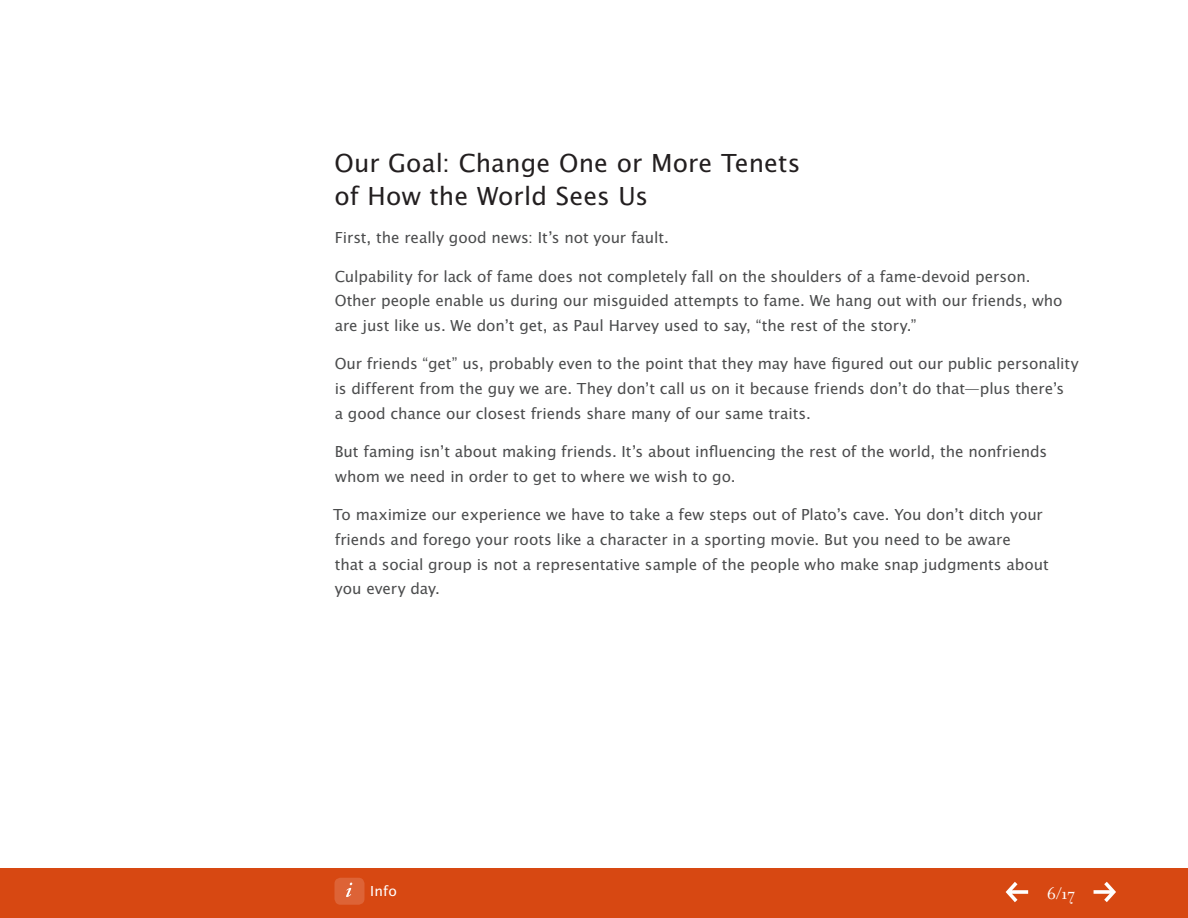
<style>
.page{position:relative;width:1188px;height:918px;background:#fff}
.page>*{position:absolute;margin:0;border:0;box-sizing:border-box;transform-origin:0 0}
.t1{font:27px/33px "Lucida Sans EFOP";letter-spacing:.005em;color:#231f20}
.t2{font:18px "Filosofia OT";color:#fff}
.t3{font:16.5px/24.8px "Lucida Sans EFOP";letter-spacing:-.005em;color:#4b4c4d}
.t4{font:15px "Lucida Sans EFOP";color:#fff}
</style>
<div class="page">
<div style="left:0;top:869px;width:1188px;height:49px;background:#d74812"></div>
<div style="left:334px;top:878px;width:30px;height:27px;background:#dd6336;border-radius:6px"></div>
<svg style="left:346px;top:883px;width:6px;height:14px"></svg>
<svg style="left:1006px;top:882px;width:22px;height:20px"></svg>
<svg style="left:1094px;top:882px;width:22px;height:20px"></svg>
<h1 class="t1" style="left:334px;top:148px;width:468px">Our Goal: Change One or More Tenets of How the World Sees Us</h1>
<p class="t3" style="left:335px;top:226px;width:335px">First, the really good news: It’s not your fault.</p>
<p class="t3" style="left:335px;top:265px;width:729px">Culpability for lack of fame does not completely fall on the shoulders of a fame-devoid person.<br>Other people enable us during our misguided attempts to fame. We hang out with our friends, who are just like us. We don’t get, as Paul Harvey used to say, “the rest of the story.”</p>
<p class="t3" style="left:335px;top:352px;width:746px">Our friends “get” us, probably even to the point that they may have figured out our public personality is different from the guy we are. They don’t call us on it because friends don’t do that—plus there’s<br>a good chance our closest friends share many of our same traits.</p>
<p class="t3" style="left:335px;top:440px;width:714px">But faming isn’t about making friends. It’s about influencing the rest of the world, the nonfriends whom we need in order to get to where we wish to go.</p>
<p class="t3" style="left:333px;top:503px;width:717px">To maximize our experience we have to take a few steps out of Plato’s cave. You don’t ditch your friends and forego your roots like a character in a sporting movie. But you need to be aware<br>that a social group is not a representative sample of the people who make snap judgments about you every day.</p>
<p class="t4" style="left:370px;top:883px;width:28px">Info</p>
<p class="t2" style="left:1047px;top:884px;width:30px">6/17</p>
</div>
